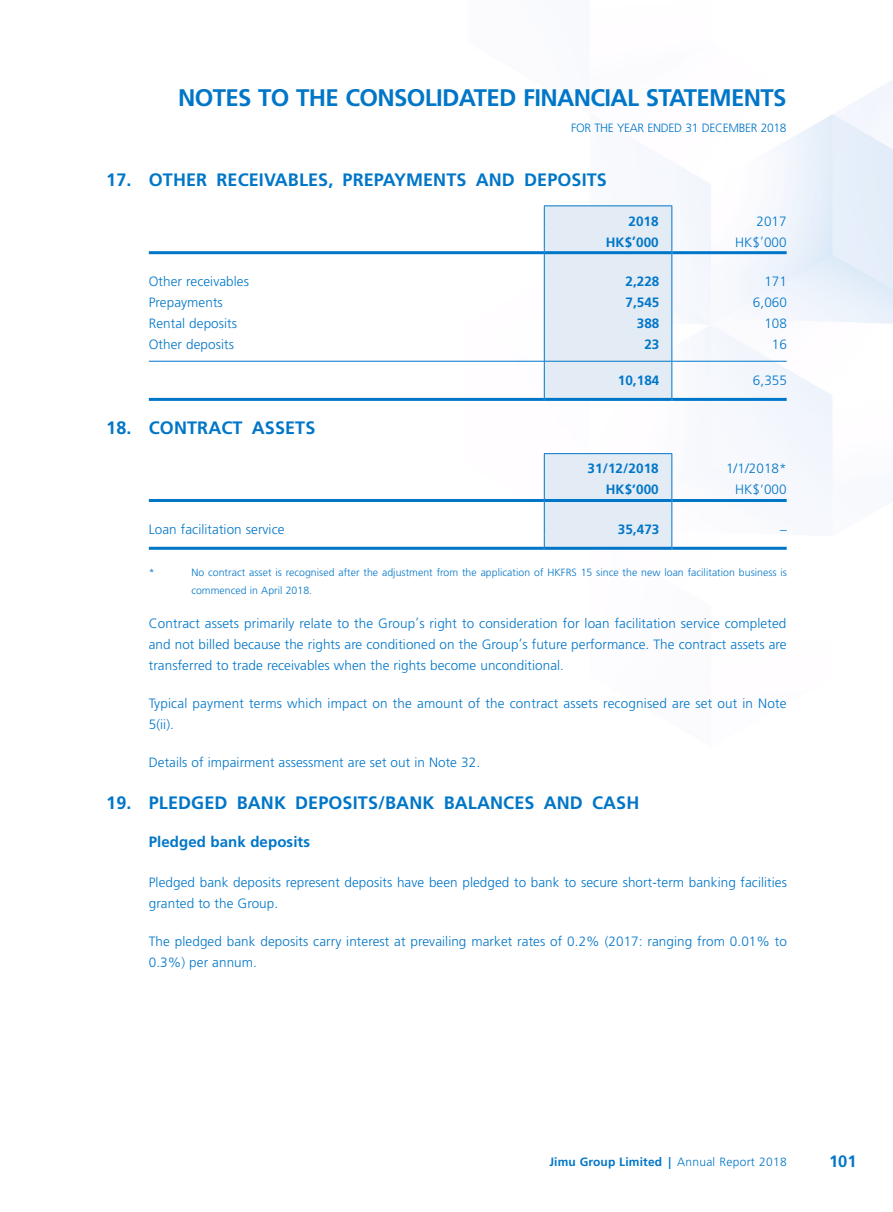
<style>
.page{position:relative;width:893px;height:1212px;background:#fff}
.page>*{position:absolute;margin:0;border:0;box-sizing:border-box;transform-origin:0 0}
.t1{font:700 24px "Frutiger LT Std";letter-spacing:-.03em;color:#0076c8}
.t2{font:700 18px "Frutiger LT Std";letter-spacing:.005em;color:#0076c8}
.t3{font:700 16.5px "Frutiger LT Std";color:#0076c8}
.t4{font:700 15px "Frutiger LT Std";letter-spacing:.005em;color:#0076c8}
.t5{font:300 13.5px/21px "Frutiger LT Std";letter-spacing:.005em;color:#0076c8}
.t6{font:700 13.5px "Frutiger LT Std";letter-spacing:.005em;color:#0076c8}
.t7{font:700 12px "Frutiger LT Std";letter-spacing:.015em;color:#0076c8}
.t8{font:300 12px "Frutiger LT Std";letter-spacing:-.03em;color:#0076c8}
.t9{font:300 10.5px/18px "Frutiger LT Std";letter-spacing:.005em;color:#0076c8}
.s1{font-weight:300}
</style>
<div class="page">
<hr style="left:544px;top:205px;width:128px;height:1px;background:#0076c8">
<div style="left:544px;top:206px;width:128px;height:195px;background:#e3ebf4"></div>
<hr style="left:149px;top:251px;width:395px;height:3px;background:#0076c8">
<hr style="left:545px;top:251px;width:126px;height:3px;background:#0076c8">
<hr style="left:672px;top:251px;width:115px;height:3px;background:#0076c8">
<hr style="left:149px;top:361px;width:395px;height:1px;background:#0076c8">
<hr style="left:545px;top:361px;width:126px;height:1px;background:#0076c8">
<hr style="left:672px;top:361px;width:115px;height:1px;background:#0076c8">
<hr style="left:149px;top:398px;width:395px;height:3px;background:#0076c8">
<hr style="left:545px;top:398px;width:126px;height:3px;background:#0076c8">
<hr style="left:672px;top:398px;width:115px;height:3px;background:#0076c8">
<hr style="left:544px;top:453px;width:128px;height:1px;background:#0076c8">
<div style="left:544px;top:454px;width:128px;height:96px;background:#e3ebf4"></div>
<hr style="left:149px;top:499px;width:395px;height:3px;background:#0076c8">
<hr style="left:545px;top:499px;width:126px;height:3px;background:#0076c8">
<hr style="left:672px;top:499px;width:115px;height:3px;background:#0076c8">
<hr style="left:149px;top:547px;width:395px;height:3px;background:#0076c8">
<hr style="left:545px;top:547px;width:126px;height:3px;background:#0076c8">
<hr style="left:672px;top:547px;width:115px;height:3px;background:#0076c8">
<h1 class="t1" style="left:178px;top:84px;width:610px">NOTES TO THE CONSOLIDATED FINANCIAL STATEMENTS</h1>
<p class="t8" style="left:571px;top:121px;width:217px">FOR THE YEAR ENDED 31 DECEMBER 2018</p>
<h2 class="t2" style="left:106px;top:169px;width:502px">17. OTHER RECEIVABLES, PREPAYMENTS AND DEPOSITS</h2>
<p class="t6" style="left:628px;top:213px;width:32px">2018</p>
<p class="t5" style="left:756px;top:211px;width:32px">2017</p>
<p class="t6" style="left:606px;top:234px;width:54px">HK$’000</p>
<p class="t5" style="left:735px;top:232px;width:53px">HK$’000</p>
<p class="t5" style="left:149px;top:271px;width:102px">Other receivables</p>
<p class="t6" style="left:625px;top:274px;width:36px">2,228</p>
<p class="t5" style="left:764px;top:271px;width:24px">171</p>
<p class="t5" style="left:149px;top:292px;width:76px">Prepayments</p>
<p class="t6" style="left:625px;top:295px;width:36px">7,545</p>
<p class="t5" style="left:753px;top:292px;width:36px">6,060</p>
<p class="t5" style="left:149px;top:313px;width:90px">Rental deposits</p>
<p class="t6" style="left:637px;top:316px;width:24px">388</p>
<p class="t5" style="left:764px;top:313px;width:24px">108</p>
<p class="t5" style="left:149px;top:334px;width:87px">Other deposits</p>
<p class="t6" style="left:644px;top:337px;width:17px">23</p>
<p class="t5" style="left:772px;top:334px;width:17px">16</p>
<p class="t6" style="left:618px;top:372px;width:43px">10,184</p>
<p class="t5" style="left:753px;top:370px;width:36px">6,355</p>
<h2 class="t2" style="left:106px;top:417px;width:211px">18. CONTRACT ASSETS</h2>
<p class="t6" style="left:587px;top:461px;width:73px">31/12/2018</p>
<p class="t5" style="left:726px;top:458px;width:62px">1/1/2018*</p>
<p class="t6" style="left:606px;top:482px;width:54px">HK$’000</p>
<p class="t5" style="left:735px;top:479px;width:53px">HK$’000</p>
<p class="t5" style="left:149px;top:519px;width:137px">Loan facilitation service</p>
<p class="t6" style="left:618px;top:521px;width:43px">35,473</p>
<p class="t5" style="left:780px;top:519px;width:8px">–</p>
<p class="t9" style="left:149px;top:564px;width:7px">*</p>
<p class="t9" style="left:191px;top:564px;width:597px">No contract asset is recognised after the adjustment from the application of HKFRS 15 since the new loan facilitation business is commenced in April 2018.</p>
<p class="t5" style="left:149px;top:613px;width:639px;text-align:justify">Contract assets primarily relate to the Group’s right to consideration for loan facilitation service completed and not billed because the rights are conditioned on the Group’s future performance. The contract assets are transferred to trade receivables when the rights become unconditional.</p>
<p class="t5" style="left:149px;top:693px;width:639px">Typical payment terms which impact on the amount of the contract assets recognised are set out in Note<br>5(ii).</p>
<p class="t5" style="left:149px;top:752px;width:333px">Details of impairment assessment are set out in Note 32.</p>
<h2 class="t2" style="left:106px;top:792px;width:535px">19. PLEDGED BANK DEPOSITS/BANK BALANCES AND CASH</h2>
<p class="t4" style="left:149px;top:833px;width:163px">Pledged bank deposits</p>
<p class="t5" style="left:149px;top:872px;width:640px">Pledged bank deposits represent deposits have been pledged to bank to secure short-term banking facilities granted to the Group.</p>
<p class="t5" style="left:149px;top:931px;width:640px">The pledged bank deposits carry interest at prevailing market rates of 0.2% (2017: ranging from 0.01% to<br>0.3%) per annum.</p>
<p class="t7" style="left:549px;top:1155px;width:239px">Jimu Group Limited | <span class="s1">Annual Report 2018</span></p>
<p class="t3" style="left:829px;top:1152px;width:29px">101</p>
</div>
